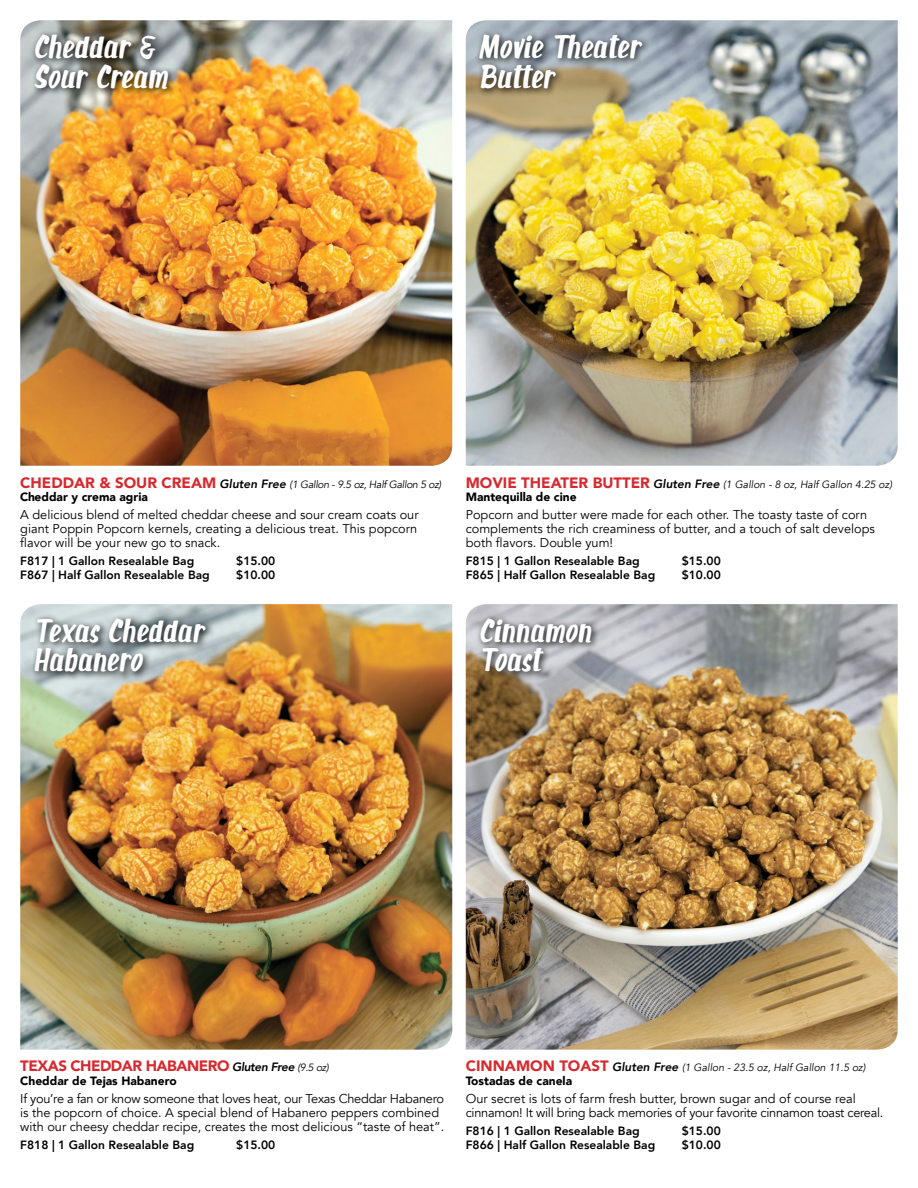
<style>
.page{position:relative;width:918px;height:1188px;background:#fff}
.page>*{position:absolute;margin:0;border:0;box-sizing:border-box;transform-origin:0 0}
.t1{font:24.75px/29.7px "Silver Age Queens";letter-spacing:.035em;color:#fff}
.t2{font:900 15px "Avenir";letter-spacing:-.03em;color:#d7292e}
.t3{font:12.75px/13.8px "Avenir";color:#000}
.t4{font:12.75px/13.8px "Avenir";letter-spacing:-.02em;color:#000}
.t5{font:800 12px "Avenir";color:#000}
.t6{font:900 12px "Avenir";color:#000}
.t7{font:italic 10.5px "Avenir";color:#000}
.t8{font:italic 10.5px "Avenir";letter-spacing:-.03em;color:#000}
.s1{font-weight:900;font-style:normal;font-size:15px;color:#d7292e}
.s2{font-weight:800;font-size:12px}
.s3{font-weight:800;font-style:italic;font-size:12px;color:#000}
.s4{font-weight:400;font-style:italic;font-size:10.5px;color:#000}
</style>
<div class="page">
<img style="left:466px;top:20px;width:432px;height:446px">
<div style="left:475px;top:30px;width:176px;height:68px;background:#000;opacity:.7"></div>
<img style="left:466px;top:604px;width:432px;height:446px">
<div style="left:476px;top:614px;width:125px;height:68px;background:#000;opacity:.7"></div>
<img style="left:20px;top:20px;width:432px;height:446px">
<div style="left:30px;top:30px;width:147px;height:68px;background:#000;opacity:.7"></div>
<img style="left:20px;top:604px;width:432px;height:446px">
<div style="left:30px;top:614px;width:185px;height:68px;background:#000;opacity:.7"></div>
<h1 class="t1" style="left:34px;top:33px;width:135px">Cheddar &amp;<br>Sour Cream</h1>
<h1 class="t1" style="left:479px;top:33px;width:163px">Movie Theater<br>Butter</h1>
<p class="t8" style="left:20px;top:478px;width:423px"><span class="s1">CHEDDAR &amp; SOUR CREAM</span> <span class="s2">Gluten Free</span> (1 Gallon - 9.5 oz, Half Gallon 5 oz)</p>
<p class="t6" style="left:20px;top:487px;width:129px">Cheddar y crema agria</p>
<p class="t3" style="left:20px;top:508px;width:400px;text-align:justify">A delicious blend of melted cheddar cheese and sour cream coats our giant Poppin Popcorn kernels, creating a delicious treat. This popcorn flavor will be your new go to snack.</p>
<p class="t5" style="left:20px;top:552px;width:175px">F817 | 1 Gallon Resealable Bag</p>
<p class="t5" style="left:236px;top:552px;width:41px">$15.00</p>
<p class="t5" style="left:20px;top:565px;width:191px">F867 | Half Gallon Resealable Bag</p>
<p class="t5" style="left:236px;top:565px;width:41px">$10.00</p>
<h1 class="t1" style="left:34px;top:617px;width:171px">Texas Cheddar<br>Habanero</h1>
<p class="t7" style="left:466px;top:478px;width:428px"><span class="s1">MOVIE THEATER BUTTER</span> <span class="s2">Gluten Free</span> (1 Gallon - 8 oz, Half Gallon 4.25 oz)</p>
<p class="t6" style="left:466px;top:487px;width:112px">Mantequilla de cine</p>
<p class="t3" style="left:466px;top:508px;width:411px">Popcorn and butter were made for each other. The toasty taste of corn complements the rich creaminess of butter, and a touch of salt develops both flavors. Double yum!</p>
<p class="t5" style="left:466px;top:552px;width:175px">F815 | 1 Gallon Resealable Bag</p>
<p class="t5" style="left:682px;top:552px;width:41px">$15.00</p>
<p class="t5" style="left:466px;top:565px;width:191px">F865 | Half Gallon Resealable Bag</p>
<p class="t5" style="left:682px;top:565px;width:41px">$10.00</p>
<h1 class="t1" style="left:479px;top:617px;width:114px">Cinnamon<br>Toast</h1>
<p class="t2" style="left:20px;top:1053px;width:310px">TEXAS CHEDDAR HABANERO <span class="s3">Gluten Free</span> <span class="s4">(9.5 oz)</span></p>
<p class="t6" style="left:20px;top:1071px;width:158px">Cheddar de Tejas Habanero</p>
<p class="t3" style="left:20px;top:1092px;width:426px">If you’re a fan or know someone that loves heat, our Texas Cheddar Habanero is the popcorn of choice. A special blend of Habanero peppers combined with our cheesy cheddar recipe, creates the most delicious “taste of heat”.</p>
<p class="t5" style="left:20px;top:1136px;width:175px">F818 | 1 Gallon Resealable Bag</p>
<p class="t5" style="left:236px;top:1136px;width:41px">$15.00</p>
<p class="t7" style="left:466px;top:1062px;width:401px"><span class="s1">CINNAMON TOAST</span> <span class="s2">Gluten Free</span> (1 Gallon - 23.5 oz, Half Gallon 11.5 oz)</p>
<p class="t6" style="left:466px;top:1071px;width:108px">Tostadas de canela</p>
<p class="t4" style="left:466px;top:1092px;width:419px">Our secret is lots of farm fresh butter, brown sugar and of course real cinnamon! It will bring back memories of your favorite cinnamon toast cereal.</p>
<p class="t5" style="left:466px;top:1122px;width:175px">F816 | 1 Gallon Resealable Bag</p>
<p class="t5" style="left:682px;top:1122px;width:41px">$15.00</p>
<p class="t5" style="left:466px;top:1136px;width:191px">F866 | Half Gallon Resealable Bag</p>
<p class="t5" style="left:682px;top:1136px;width:41px">$10.00</p>
</div>
